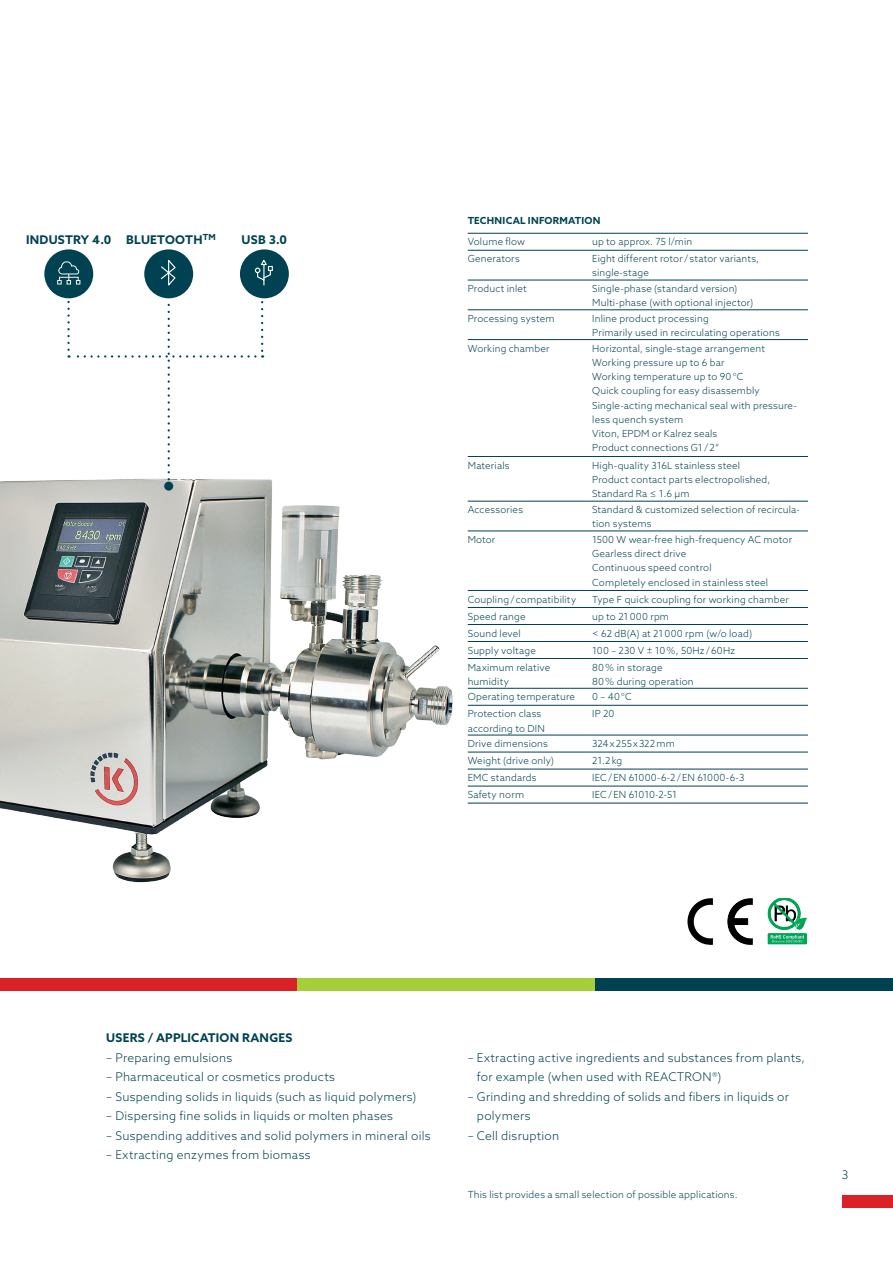
<style>
.page{position:relative;width:893px;height:1263px;background:#fff}
.page>*{position:absolute;margin:0;border:0;box-sizing:border-box;transform-origin:0 0}
.t1{font:300 12px/19.5px "Azo Sans";letter-spacing:.02em;color:#004251}
.t2{font:700 12px "Azo Sans";letter-spacing:.02em;color:#004251}
.t3{font:300 9.75px/14.2px "Azo Sans";letter-spacing:.02em;color:#004251}
.t4{font:300 9.75px "Azo Sans";color:#004251}
.t5{font:700 9.75px "Azo Sans";letter-spacing:.025em;color:#004251}
.t6{font:300 9.75px "Azo Sans";letter-spacing:-.015em;color:#004251}
</style>
<div class="page">
<div style="left:842px;top:1195px;width:51px;height:13px;background:#da2128"></div>
<img style="left:0;top:456px;width:488px;height:427px">
<div style="left:240px;top:249px;width:49px;height:49px;background:#004251;border-radius:50%"></div>
<svg style="left:254px;top:259px;width:19px;height:27px"></svg>
<div style="left:144px;top:249px;width:49px;height:49px;background:#004251;border-radius:50%"></div>
<svg style="left:160px;top:260px;width:16px;height:26px"></svg>
<div style="left:44px;top:249px;width:49px;height:49px;background:#004251;border-radius:50%"></div>
<svg style="left:57px;top:261px;width:23px;height:23px"></svg>
<div style="left:164px;top:482px;width:9px;height:9px;background:#004251;border-radius:50%"></div>
<svg style="left:261px;top:302px;width:2px;height:56px"></svg>
<svg style="left:67px;top:294px;width:188px;height:185px"></svg>
<img style="left:727px;top:898px;width:22px;height:39px">
<img style="left:768px;top:898px;width:40px;height:47px">
<div style="left:0;top:978px;width:298px;height:13px;background:#da2128"></div>
<div style="left:298px;top:978px;width:297px;height:13px;background:#a6ce39"></div>
<div style="left:595px;top:978px;width:298px;height:13px;background:#004251"></div>
<hr style="left:468px;top:233px;width:120px;height:1px;background:#004251">
<hr style="left:588px;top:233px;width:220px;height:1px;background:#004251">
<hr style="left:468px;top:250px;width:120px;height:1px;background:#004251">
<hr style="left:588px;top:250px;width:220px;height:1px;background:#004251">
<hr style="left:468px;top:280px;width:120px;height:1px;background:#004251">
<hr style="left:588px;top:280px;width:220px;height:1px;background:#004251">
<hr style="left:468px;top:309px;width:120px;height:1px;background:#004251">
<hr style="left:588px;top:309px;width:220px;height:1px;background:#004251">
<hr style="left:588px;top:339px;width:220px;height:1px;background:#004251">
<hr style="left:588px;top:456px;width:220px;height:1px;background:#004251">
<hr style="left:588px;top:501px;width:220px;height:1px;background:#004251">
<hr style="left:468px;top:530px;width:120px;height:1px;background:#004251">
<hr style="left:588px;top:530px;width:220px;height:1px;background:#004251">
<hr style="left:468px;top:590px;width:120px;height:1px;background:#004251">
<hr style="left:588px;top:590px;width:220px;height:1px;background:#004251">
<hr style="left:468px;top:607px;width:120px;height:1px;background:#004251">
<hr style="left:588px;top:607px;width:220px;height:1px;background:#004251">
<hr style="left:468px;top:624px;width:120px;height:1px;background:#004251">
<hr style="left:588px;top:624px;width:220px;height:1px;background:#004251">
<hr style="left:468px;top:641px;width:120px;height:1px;background:#004251">
<hr style="left:588px;top:641px;width:220px;height:1px;background:#004251">
<hr style="left:468px;top:658px;width:120px;height:1px;background:#004251">
<hr style="left:588px;top:658px;width:220px;height:1px;background:#004251">
<hr style="left:468px;top:688px;width:120px;height:1px;background:#004251">
<hr style="left:588px;top:688px;width:220px;height:1px;background:#004251">
<hr style="left:468px;top:705px;width:120px;height:1px;background:#004251">
<hr style="left:588px;top:705px;width:220px;height:1px;background:#004251">
<hr style="left:468px;top:735px;width:120px;height:1px;background:#004251">
<hr style="left:588px;top:735px;width:220px;height:1px;background:#004251">
<hr style="left:468px;top:752px;width:120px;height:1px;background:#004251">
<hr style="left:588px;top:752px;width:220px;height:1px;background:#004251">
<hr style="left:468px;top:769px;width:120px;height:1px;background:#004251">
<hr style="left:588px;top:769px;width:220px;height:1px;background:#004251">
<hr style="left:468px;top:786px;width:120px;height:1px;background:#004251">
<hr style="left:588px;top:786px;width:220px;height:1px;background:#004251">
<hr style="left:468px;top:803px;width:120px;height:1px;background:#004251">
<hr style="left:588px;top:803px;width:220px;height:1px;background:#004251">
<hr style="left:468px;top:339px;width:120px;height:1px;background:#004251">
<hr style="left:468px;top:456px;width:120px;height:1px;background:#004251">
<hr style="left:468px;top:501px;width:120px;height:1px;background:#004251">
<p class="t2" style="left:26px;top:231px;width:191px">INDUSTRY 4.0 BLUETOOTH<sup>TM</sup></p>
<p class="t2" style="left:242px;top:231px;width:47px">USB 3.0</p>
<p class="t5" style="left:468px;top:214px;width:134px">TECHNICAL INFORMATION</p>
<p class="t3" style="left:468px;top:234px;width:59px">Volume flow</p>
<p class="t3" style="left:592px;top:234px;width:102px">up to approx. 75 l/min</p>
<p class="t3" style="left:468px;top:251px;width:54px">Generators</p>
<p class="t3" style="left:592px;top:251px;width:168px">Eight different rotor/stator variants, single-stage</p>
<p class="t3" style="left:468px;top:281px;width:61px">Product inlet</p>
<p class="t3" style="left:592px;top:281px;width:163px">Single-phase (standard version)<br>Multi-phase (with optional injector)</p>
<p class="t3" style="left:468px;top:311px;width:88px">Processing system</p>
<p class="t3" style="left:592px;top:311px;width:189px">Inline product processing<br>Primarily used in recirculating operations</p>
<p class="t3" style="left:468px;top:341px;width:83px">Working chamber</p>
<p class="t3" style="left:592px;top:341px;width:206px">Horizontal, single-stage arrangement<br>Working pressure up to 6 bar<br>Working temperature up to 90°C<br>Quick coupling for easy disassembly<br>Single-acting mechanical seal with pressure&shy;less quench system<br>Viton, EPDM or Kalrez seals<br>Product connections G1/2“</p>
<p class="t3" style="left:468px;top:458px;width:43px">Materials</p>
<p class="t3" style="left:592px;top:458px;width:180px">High-quality 316L stainless steel<br>Product contact parts electropolished,<br>Standard Ra ≤ 1.6 µm</p>
<p class="t3" style="left:468px;top:502px;width:57px">Accessories</p>
<p class="t3" style="left:592px;top:502px;width:209px">Standard &amp; customized selection of recircula&shy;tion systems</p>
<p class="t3" style="left:468px;top:532px;width:29px">Motor</p>
<p class="t3" style="left:592px;top:532px;width:201px">1500 W wear-free high-frequency AC motor<br>Gearless direct drive<br>Continuous speed control<br>Completely enclosed in stainless steel</p>
<p class="t3" style="left:468px;top:592px;width:110px">Coupling/compatibility</p>
<p class="t3" style="left:592px;top:592px;width:198px">Type F quick coupling for working chamber</p>
<p class="t3" style="left:468px;top:609px;width:59px">Speed range</p>
<p class="t3" style="left:592px;top:609px;width:78px">up to 21000 rpm</p>
<p class="t3" style="left:468px;top:626px;width:55px">Sound level</p>
<p class="t3" style="left:592px;top:626px;width:161px">&lt; 62 dB(A) at 21000 rpm (w/o load)</p>
<p class="t3" style="left:468px;top:643px;width:70px">Supply voltage</p>
<p class="t3" style="left:592px;top:643px;width:144px">100 – 230 V ± 10%, 50Hz/60Hz</p>
<p class="t3" style="left:468px;top:660px;width:84px">Maximum relative humidity</p>
<p class="t3" style="left:592px;top:660px;width:103px">80% in storage<br>80% during operation</p>
<p class="t3" style="left:468px;top:689px;width:109px">Operating temperature</p>
<p class="t3" style="left:592px;top:689px;width:41px">0 – 40°C</p>
<p class="t3" style="left:468px;top:707px;width:79px">Protection class according to DIN</p>
<p class="t3" style="left:592px;top:707px;width:24px">IP 20</p>
<p class="t3" style="left:468px;top:736px;width:82px">Drive dimensions</p>
<p class="t3" style="left:592px;top:736px;width:84px">324x255x322mm</p>
<p class="t3" style="left:468px;top:753px;width:88px">Weight (drive only)</p>
<p class="t3" style="left:592px;top:753px;width:32px">21.2kg</p>
<p class="t3" style="left:468px;top:770px;width:70px">EMC standards</p>
<p class="t4" style="left:592px;top:771px;width:154px">IEC/EN 61000-6-2/EN 61000-6-3</p>
<p class="t3" style="left:468px;top:787px;width:58px">Safety norm</p>
<p class="t6" style="left:592px;top:788px;width:86px">IEC/EN 61010-2-51</p>
<p class="t2" style="left:106px;top:1030px;width:188px">USERS / APPLICATION RANGES</p>
<p class="t1" style="left:106px;top:1048px;width:128px">– Preparing emulsions</p>
<p class="t1" style="left:106px;top:1067px;width:230px">– Pharmaceutical or cosmetics products</p>
<p class="t1" style="left:106px;top:1087px;width:311px">– Suspending solids in liquids (such as liquid polymers)</p>
<p class="t1" style="left:106px;top:1106px;width:288px">– Dispersing fine solids in liquids or molten phases</p>
<p class="t1" style="left:106px;top:1126px;width:326px">– Suspending additives and solid polymers in mineral oils</p>
<p class="t1" style="left:106px;top:1145px;width:206px">– Extracting enzymes from biomass</p>
<p class="t1" style="left:477px;top:1048px;width:330px;text-indent:-9px">– Extracting active ingredients and substances from plants, for example (when used with REACTRON®)</p>
<p class="t1" style="left:477px;top:1087px;width:314px;text-indent:-9px">– Grinding and shredding of solids and fibers in liquids or polymers</p>
<p class="t1" style="left:468px;top:1126px;width:93px">– Cell disruption</p>
<p class="t3" style="left:468px;top:1188px;width:271px">This list provides a small selection of possible applications.</p>
<p class="t1" style="left:842px;top:1165px;width:8px">3</p>
</div>
